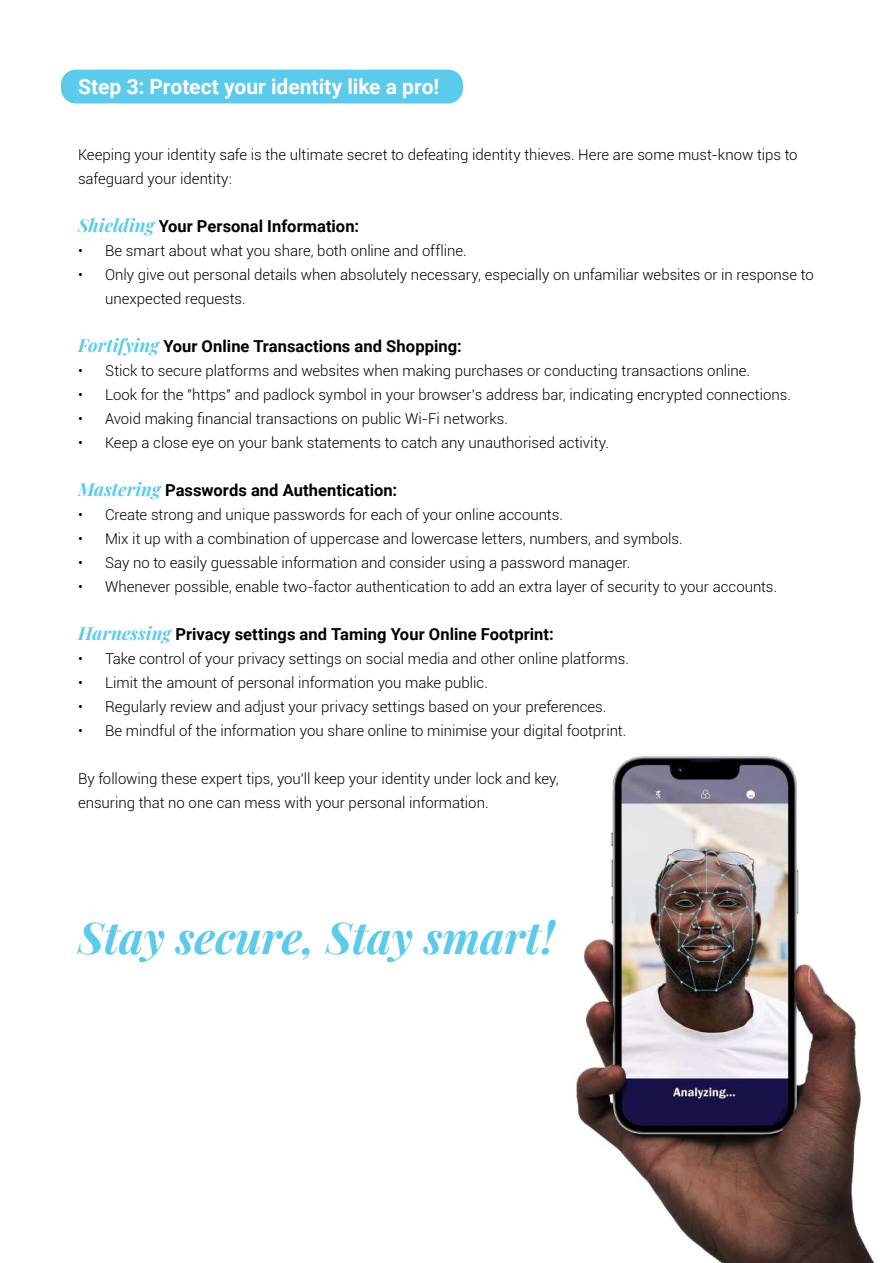
<style>
.page{position:relative;width:893px;height:1263px;background:#fff}
.page>*{position:absolute;margin:0;border:0;box-sizing:border-box;transform-origin:0 0}
.t1{font:italic 700 43.95px "Playfair Display";color:#5ccaea}
.t2{font:700 21px "Roboto";color:#fff}
.t3{font:700 16.5px "Roboto";letter-spacing:.005em;color:#000}
.t4{font:300 15px/24px "Roboto";color:#000}
.s1{font-family:"Playfair Display";font-style:italic;font-size:18px;color:#5ccaea}
</style>
<div class="page">
<div style="left:61px;top:70px;width:402px;height:33px;background:#5ccaea;border-radius:15px"></div>
<img style="left:576px;top:755px;width:299px;height:508px">
<h2 class="t2" style="left:78px;top:72px;width:363px">Step 3: Protect your identity like a pro!</h2>
<p class="t4" style="left:78px;top:142px;width:721px">Keeping your identity safe is the ultimate secret to defeating identity thieves. Here are some must-know tips to safeguard your identity:</p>
<p class="t3" style="left:78px;top:215px;width:283px"><span class="s1">Shielding</span> Your Personal Information:</p>
<p class="t4" style="left:78px;top:238px;width:390px">• Be smart about what you share, both online and offline.</p>
<p class="t4" style="left:105px;top:262px;width:710px;text-indent:-27px">• Only give out personal details when absolutely necessary, especially on unfamiliar websites or in response to unexpected requests.</p>
<p class="t3" style="left:78px;top:335px;width:385px"><span class="s1">Fortifying</span> Your Online Transactions and Shopping:</p>
<p class="t4" style="left:78px;top:358px;width:674px">• Stick to secure platforms and websites when making purchases or conducting transactions online.</p>
<p class="t4" style="left:78px;top:382px;width:714px">• Look for the "https" and padlock symbol in your browser's address bar, indicating encrypted connections.</p>
<p class="t4" style="left:78px;top:406px;width:432px">• Avoid making financial transactions on public Wi-Fi networks.</p>
<p class="t4" style="left:78px;top:430px;width:533px">• Keep a close eye on your bank statements to catch any unauthorised activity.</p>
<p class="t3" style="left:78px;top:479px;width:321px"><span class="s1">Mastering</span> Passwords and Authentication:</p>
<p class="t4" style="left:78px;top:502px;width:486px">• Create strong and unique passwords for each of your online accounts.</p>
<p class="t4" style="left:78px;top:526px;width:606px">• Mix it up with a combination of uppercase and lowercase letters, numbers, and symbols.</p>
<p class="t4" style="left:78px;top:550px;width:554px">• Say no to easily guessable information and consider using a password manager.</p>
<p class="t4" style="left:78px;top:574px;width:701px">• Whenever possible, enable two-factor authentication to add an extra layer of security to your accounts.</p>
<p class="t3" style="left:78px;top:623px;width:477px"><span class="s1">Harnessing</span> Privacy settings and Taming Your Online Footprint:</p>
<p class="t4" style="left:78px;top:646px;width:552px">• Take control of your privacy settings on social media and other online platforms.</p>
<p class="t4" style="left:78px;top:670px;width:412px">• Limit the amount of personal information you make public.</p>
<p class="t4" style="left:78px;top:694px;width:530px">• Regularly review and adjust your privacy settings based on your preferences.</p>
<p class="t4" style="left:78px;top:718px;width:550px">• Be mindful of the information you share online to minimise your digital footprint.</p>
<p class="t4" style="left:78px;top:766px;width:482px">By following these expert tips, you'll keep your identity under lock and key, ensuring that no one can mess with your personal information.</p>
<h1 class="t1" style="left:78px;top:902px;width:478px">Stay secure, Stay smart!</h1>
</div>
